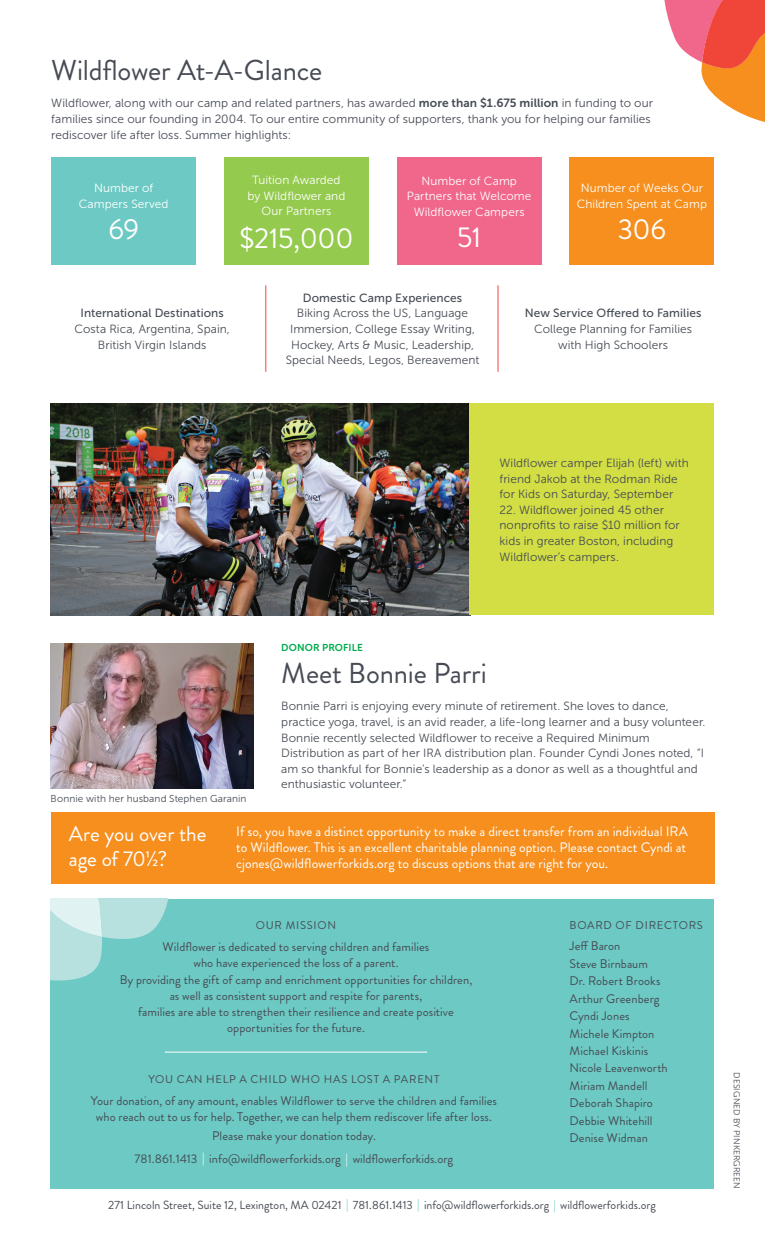
<style>
.page{position:relative;width:765px;height:1260px;background:#fff}
.page>*{position:absolute;margin:0;border:0;box-sizing:border-box;transform-origin:0 0}
.t1{font:28.75px "Brandon Grotesque";letter-spacing:-.005em;color:#464b54}
.t2{font:28.75px "Brandon Grotesque";letter-spacing:-.01em;color:#fff}
.t3{font:21.25px/25px "Brandon Grotesque";letter-spacing:-.01em;color:#fff}
.t4{font:13.75px/16.2px "Brandon Grotesque";color:#fff;text-align:justify}
.t5{font:12.5px/17.4px "Brandon Grotesque";letter-spacing:.005em;color:#464b54;text-align:center}
.t6{font:11.88px/15.6px "Museo Sans 300";letter-spacing:.005em;color:#464b54}
.t7{font:11.88px/15.6px "Museo Sans 300";letter-spacing:.005em;color:#fff;text-align:center}
.t8{font:11.88px "Brandon Grotesque";color:#464b54}
.t9{font:11.88px "Museo Sans 500";letter-spacing:.005em;color:#464b54}
.t10{font:11.25px "Brandon Grotesque";letter-spacing:.065em;color:#464b54}
.t11{font:10px "Museo Sans 300";letter-spacing:.01em;color:#464b54}
.t12{font:10px "Museo Sans 700";letter-spacing:.01em;color:#00a94d}
.t13{font:8.75px "Museo Sans Rounded 300";letter-spacing:.015em;color:#464b54}
.s1{font-family:"Museo Sans 700"}
.s2{color:#fff}
.s3{color:#6dc9c4}
</style>
<div class="page">
<div style="left:51px;top:899px;width:663px;height:290px;background:#6dc9c4"></div>
<hr style="left:165px;top:1052px;width:262px;height:1px;background:#fff">
<div style="left:51px;top:812px;width:663px;height:72px;background:#f68f1e"></div>
<svg style="left:50px;top:899px;width:119px;height:91px"></svg>
<svg style="left:664px;top:0;width:101px;height:122px"></svg>
<img style="left:51px;top:643px;width:202px;height:145px">
<img style="left:51px;top:404px;width:418px;height:211px">
<div style="left:51px;top:158px;width:145px;height:107px;background:#6dc9c4"></div>
<div style="left:224px;top:158px;width:145px;height:107px;background:#94ca4e"></div>
<div style="left:397px;top:158px;width:145px;height:107px;background:#f1668b"></div>
<div style="left:570px;top:158px;width:144px;height:107px;background:#f68f1e"></div>
<hr style="left:265px;top:286px;width:1px;height:85px;background:#ef4639">
<hr style="left:498px;top:286px;width:1px;height:85px;background:#ef4639">
<div style="left:469px;top:404px;width:245px;height:211px;background:#d2de43"></div>
<h1 class="t1" style="left:51px;top:51px;width:273px">Wildflower At-A-Glance</h1>
<p class="t6" style="left:51px;top:95px;width:603px">Wildflower, along with our camp and related partners, has awarded <span class="s1">more than $1.675 million</span> in funding to our families since our founding in 2004. To our entire community of supporters, thank you for helping our families rediscover life after loss. Summer highlights:</p>
<p class="t7" style="left:79px;top:181px;width:91px">Number of<br>Campers Served</p>
<h1 class="t2" style="left:108px;top:210px;width:32px">69</h1>
<p class="t7" style="left:248px;top:172px;width:99px">Tuition Awarded by Wildflower and<br>Our Partners</p>
<h1 class="t2" style="left:239px;top:218px;width:116px">$215,000</h1>
<p class="t7" style="left:407px;top:173px;width:126px">Number of Camp<br>Partners that Welcome<br>Wildflower Campers</p>
<h1 class="t2" style="left:457px;top:217px;width:25px">51</h1>
<p class="t7" style="left:577px;top:181px;width:132px">Number of Weeks Our<br>Children Spent at Camp</p>
<h1 class="t2" style="left:618px;top:210px;width:50px">306</h1>
<p class="t9" style="left:81px;top:307px;width:145px">International Destinations</p>
<p class="t6" style="left:75px;top:321px;width:157px;text-align:center">Costa Rica, Argentina, Spain,<br>British Virgin Islands</p>
<p class="t9" style="left:303px;top:291px;width:161px">Domestic Camp Experiences</p>
<p class="t6" style="left:286px;top:306px;width:195px;text-align:center">Biking Across the US, Language Immersion, College Essay Writing, Hockey, Arts &amp; Music, Leadership, Special Needs, Legos, Bereavement</p>
<p class="t9" style="left:525px;top:307px;width:178px">New Service Offered to Families</p>
<p class="t6" style="left:534px;top:321px;width:159px;text-align:center">College Planning for Families with High Schoolers</p>
<p class="t6" style="left:500px;top:455px;width:191px">Wildflower camper Elijah (left) with friend Jakob at the Rodman Ride for Kids on Saturday, September</p>
<p class="t6" style="left:500px;top:502px;width:182px">22. Wildflower joined 45 other nonprofits to raise $10 million for kids in greater Boston, including<br>Wildflower’s campers.</p>
<p class="t11" style="left:51px;top:794px;width:197px">Bonnie with her husband Stephen Garanin</p>
<p class="t12" style="left:281px;top:642px;width:83px">DONOR PROFILE</p>
<h1 class="t1" style="left:281px;top:654px;width:207px">Meet Bonnie Parri</h1>
<p class="t6" style="left:281px;top:698px;width:426px">Bonnie Parri is enjoying every minute of retirement. She loves to dance, practice yoga, travel, is an avid reader, a life-long learner and a busy volunteer.<br>Bonnie recently selected Wildflower to receive a Required Minimum Distribution as part of her IRA distribution plan. Founder Cyndi Jones noted, “I am so thankful for Bonnie’s leadership as a donor as well as a thoughtful and enthusiastic volunteer.”</p>
<h2 class="t3" style="left:69px;top:821px;width:139px">Are you over the age of 70½?</h2>
<p class="t4" style="left:236px;top:823px;width:453px">If so, you have a distinct opportunity to make a direct transfer from an individual IRA to Wildflower. This is an excellent charitable planning option. Please contact Cyndi at cjones@wildflowerforkids.org to discuss options that are right for you.</p>
<p class="t10" style="left:256px;top:918px;width:82px">OUR MISSION</p>
<p class="t5" style="left:120px;top:939px;width:354px;line-height:16.2px">Wildflower is dedicated to serving children and families<br>who have experienced the loss of a parent.<br>By providing the gift of camp and enrichment opportunities for children, as well as consistent support and respite for parents,<br>families are able to strengthen their resilience and create positive opportunities for the future.</p>
<p class="t10" style="left:148px;top:1071px;width:293px">YOU CAN HELP A CHILD WHO HAS LOST A PARENT</p>
<p class="t5" style="left:91px;top:1092px;width:408px;line-height:16.2px">Your donation, of any amount, enables Wildflower to serve the children and families who reach out to us for help. Together, we can help them rediscover life after loss.</p>
<p class="t5" style="left:135px;top:1124px;width:320px;line-height:23.8px">Please make your donation today.<br>781.861.1413 <span class="s2">|</span> info@wildflowerforkids.org <span class="s2">|</span> wildflowerforkids.org</p>
<p class="t10" style="left:570px;top:918px;width:135px">BOARD OF DIRECTORS</p>
<p class="t5" style="left:570px;top:938px;width:100px;text-align:left">Jeff Baron<br>Steve Birnbaum<br>Dr. Robert Brooks<br>Arthur Greenberg<br>Cyndi Jones<br>Michele Kimpton<br>Michael Kiskinis<br>Nicole Leavenworth<br>Miriam Mandell<br>Deborah Shapiro<br>Debbie Whitehill<br>Denise Widman</p>
<p class="t8" style="left:108px;top:1197px;width:549px">271 Lincoln Street, Suite 12, Lexington, MA 02421 <span class="s3">|</span> 781.861.1413 <span class="s3">|</span> info@wildflowerforkids.org <span class="s3">|</span> wildflowerforkids.org</p>
<p class="t13" style="left:741px;top:1072px;width:118px;rotate:90deg">DESIGNED BY PINKERGREEN</p>
</div>
